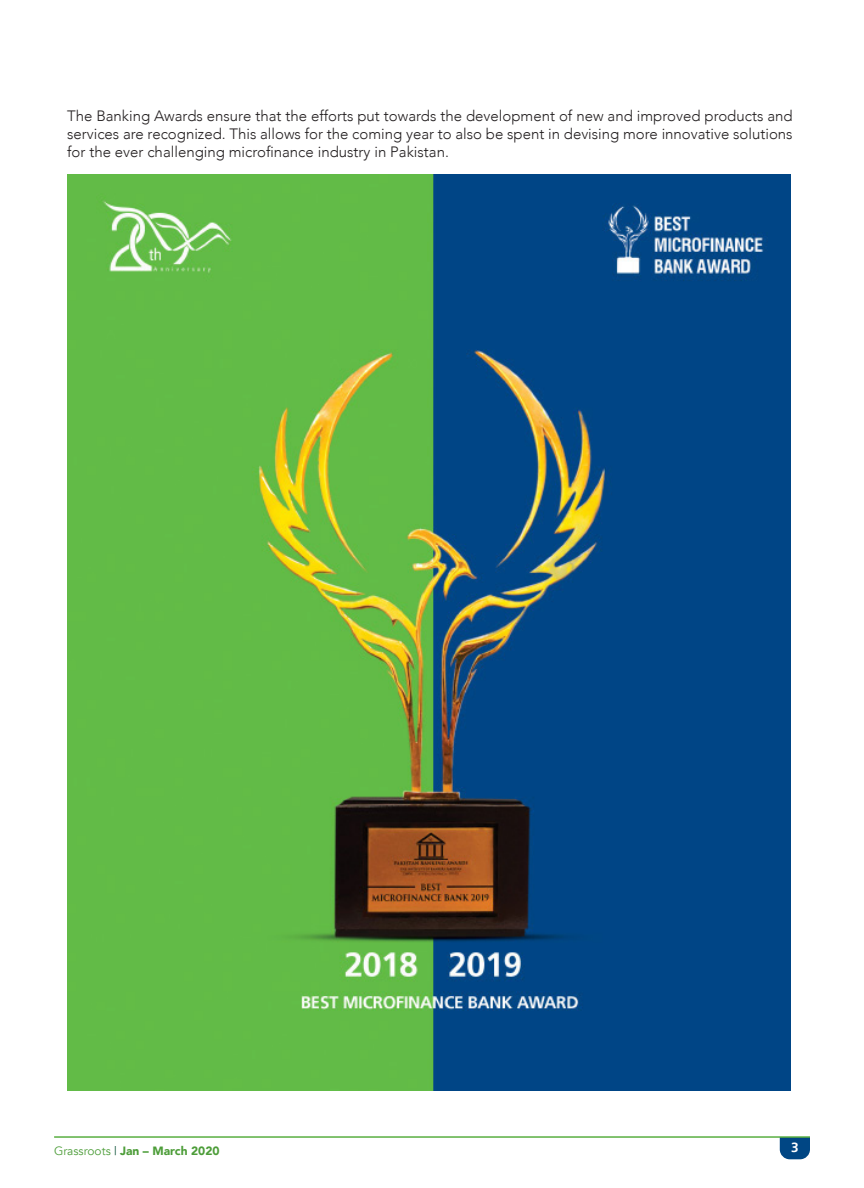
<style>
.page{position:relative;width:864px;height:1188px;background:#fff}
.page>*{position:absolute;margin:0;border:0;box-sizing:border-box;transform-origin:0 0}
.Bodyy{font:300 15px/18px "Avenir";color:#231f20;text-align:justify}
.t1{font:700 13.5px "Frutiger 65";color:#fff}
.t2{font:900 12px "Avenir";color:#4d9d39}
.s1{font-weight:400}
.s2{font-weight:400;color:#084e33}
</style>
<div class="page">
<svg style="left:780px;top:1138px;width:30px;height:21px"></svg>
<hr style="left:54px;top:1136px;width:756px;height:2px;background:#59af41">
<img style="left:68px;top:175px;width:722px;height:916px">
<p class="Bodyy" style="left:67px;top:107px;width:727px">The Banking Awards ensure that the efforts put towards the development of new and improved products and services are recognized. This allows for the coming year to also be spent in devising more innovative solutions for the ever challenging microfinance industry in Pakistan.</p>
<p class="t2" style="left:54px;top:1141px;width:167px"><span class="s1">Grassroots</span> <span class="s2">|</span> Jan – March 2020</p>
<p class="t1" style="left:791px;top:1140px;width:9px">3</p>
</div>
